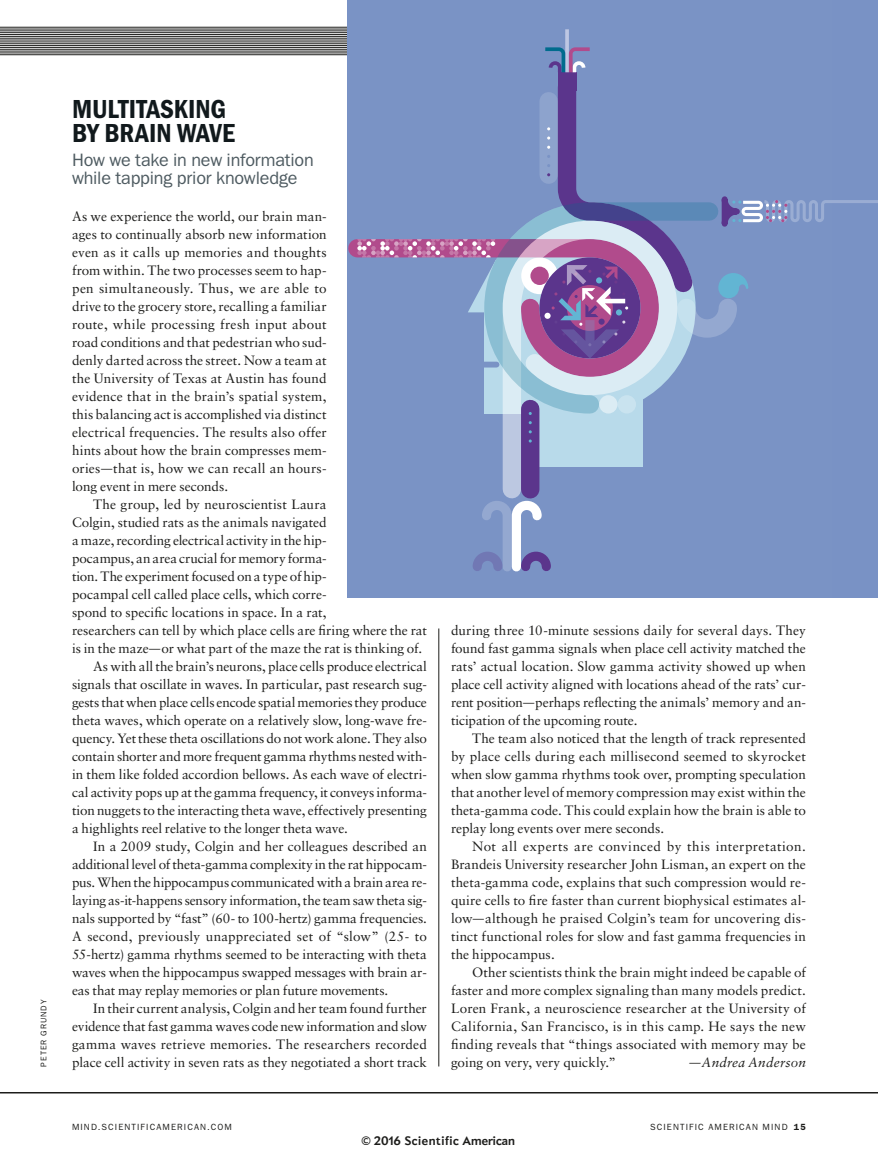
<style>
.page{position:relative;width:878px;height:1161px;background:#fff}
.page>*{position:absolute;margin:0;border:0;box-sizing:border-box;transform-origin:0 0}
.head_fg_demi_18_16{font:27px/24px "ITC Franklin Gothic Std Dm Cd";letter-spacing:-.005em;color:#11191c}
.deck{font:18px/18px "ITC Franklin Gothic Std";letter-spacing:-.01em;color:#4e5b61}
.txt{font:13.5px/18px "Sabon LT Std";color:#1d1d1b;text-align:justify}
.txt-2{font:italic 13.5px "Sabon LT Std";letter-spacing:.02em;color:#1d1d1b}
.t1{font:700 12px "Apres";letter-spacing:.02em;color:#1d1d1b}
.t2{font:9px "ITC Franklin Gothic Std";letter-spacing:.125em;color:#1d1d1b}
.credit{font:8.25px "ITC Franklin Gothic Std";letter-spacing:.115em;color:#1d1d1b}
.s1{font-size:11.25px}
.s2{font-weight:600}
</style>
<div class="page">
<svg style="left:0;top:28px;width:1px;height:25px"></svg>
<hr style="left:0;top:27px;width:878px;height:1px;background:#1d1d1b">
<hr style="left:0;top:34px;width:878px;height:1px;background:#1d1d1b">
<hr style="left:0;top:31px;width:878px;height:1px;background:#1d1d1b">
<hr style="left:0;top:38px;width:878px;height:1px;background:#1d1d1b">
<hr style="left:0;top:29px;width:878px;height:1px;background:#1d1d1b">
<hr style="left:0;top:36px;width:878px;height:1px;background:#1d1d1b">
<hr style="left:0;top:32px;width:878px;height:1px;background:#1d1d1b">
<hr style="left:0;top:40px;width:878px;height:1px;background:#1d1d1b">
<hr style="left:0;top:42px;width:878px;height:1px;background:#1d1d1b">
<hr style="left:0;top:49px;width:878px;height:1px;background:#1d1d1b">
<hr style="left:0;top:45px;width:878px;height:1px;background:#1d1d1b">
<hr style="left:0;top:53px;width:878px;height:1px;background:#1d1d1b">
<hr style="left:0;top:44px;width:878px;height:1px;background:#1d1d1b">
<hr style="left:0;top:51px;width:878px;height:1px;background:#1d1d1b">
<hr style="left:0;top:47px;width:878px;height:1px;background:#1d1d1b">
<hr style="left:0;top:54px;width:878px;height:1px;background:#1d1d1b">
<hr style="left:0;top:1092px;width:878px;height:2px;background:#1d1d1b">
<div style="left:347px;top:0;width:531px;height:598px;background:#7992c5"></div>
<svg style="left:502px;top:414px;width:141px;height:82px"></svg>
<div style="left:539px;top:101px;width:19px;height:74px;background:#8da3cd"></div>
<div style="left:521px;top:409px;width:18px;height:80px;background:#5b358c"></div>
<svg style="left:473px;top:496px;width:78px;height:76px"></svg>
<svg style="left:484px;top:214px;width:199px;height:200px;background:#aeb8d3"></svg>
<svg style="left:357px;top:239px;width:139px;height:73px"></svg>
<hr style="left:565px;top:29px;width:4px;height:43px;background:#bec7e3">
<div style="left:479px;top:362px;width:17px;height:6px;background:#7a93c5"></div>
<svg style="left:541px;top:46px;width:337px;height:312px"></svg>
<div style="left:599px;top:395px;width:18px;height:19px;background:#dbecf4;border-radius:50%"></div>
<div style="left:617px;top:395px;width:19px;height:19px;background:#c9e3ef;border-radius:50%"></div>
<hr style="left:438px;top:628px;width:1px;height:438px;background:#1d1d1b">
<p class="credit" style="left:39px;top:1066px;width:68px;rotate:-90deg">PETER GRU NDY</p>
<p class="head_fg_demi_18_16" style="left:72px;top:97px;width:164px">MULTITASKING<br>BY BRAIN WAVE</p>
<p class="deck" style="left:72px;top:151px;width:243px">How we take in new information while tapping prior knowledge</p>
<p class="txt" style="left:72px;top:207px;width:256px">As we experience the world, our brain man&shy;ages to continually absorb new information even as it calls up memories and thoughts from within. The two processes seem to hap&shy;pen simultaneously. Thus, we are able to drive to the grocery store, recalling a familiar route, while processing fresh input about road conditions and that pedestrian who sud&shy;denly darted across the street. Now a team at the University of Texas at Austin has found evidence that in the brain’s spatial system, this balancing act is accomplished via distinct electrical frequencies. The results also offer hints about how the brain compresses mem&shy;ories<span class="s1">—</span>that is, how we can recall an hours&shy;long event in mere seconds.</p>
<p class="txt" style="left:72px;top:495px;width:356px;text-align:left;text-indent:21px">The group, led by neuroscientist Laura<br>Colgin, studied rats as the animals navigated<br>a maze, recording electrical activity in the hip-<br>pocampus, an area crucial for memory forma-<br>tion. The experiment focused on a type of hip-<br>pocampal cell called place cells, which corre-<br>spond to specific locations in space. In a rat,<br>researchers can tell by which place cells are firing where the rat is in the maze<span class="s1">—</span>or what part of the maze the rat is thinking of.</p>
<p class="txt" style="left:72px;top:657px;width:356px;text-indent:21px">As with all the brain’s neurons, place cells produce electrical signals that oscillate in waves. In particular, past research sug&shy;gests that when place cells encode spatial memories they produce theta waves, which operate on a relatively slow, long-wave fre&shy;quency. Yet these theta oscillations do not work alone. They also contain shorter and more frequent gamma rhythms nested with&shy;in them like folded accordion bellows. As each wave of electri&shy;cal activity pops up at the gamma frequency, it conveys informa&shy;tion nuggets to the interacting theta wave, effectively presenting a highlights reel relative to the longer theta wave.</p>
<p class="txt" style="left:72px;top:837px;width:356px;text-indent:21px">In a 2009 study, Colgin and her colleagues described an additional level of theta-gamma complexity in the rat hippocam&shy;pus. When the hippocampus communicated with a brain area re&shy;laying as-it-happens sensory information, the team saw theta sig&shy;nals supported by “fast” (60- to 100-hertz) gamma frequencies.<br>A second, previously unappreciated set of “slow” (25- to 55-hertz) gamma rhythms seemed to be interacting with theta waves when the hippocampus swapped messages with brain ar&shy;eas that may replay memories or plan future movements.</p>
<p class="txt" style="left:72px;top:999px;width:356px;text-indent:21px">In their current analysis, Colgin and her team found further evidence that fast gamma waves code new information and slow gamma waves retrieve memories. The researchers recorded place cell activity in seven rats as they negotiated a short track</p>
<p class="txt" style="left:451px;top:621px;width:356px">during three 10-minute sessions daily for several days. They found fast gamma signals when place cell activity matched the rats’ actual location. Slow gamma activity showed up when place cell activity aligned with locations ahead of the rats’ cur&shy;rent position<span class="s1">—</span>perhaps reflecting the animals’ memory and an&shy;ticipation of the upcoming route.</p>
<p class="txt" style="left:451px;top:729px;width:356px;text-indent:21px">The team also noticed that the length of track represented by place cells during each millisecond seemed to skyrocket when slow gamma rhythms took over, prompting speculation that another level of memory compression may exist within the theta-gamma code. This could explain how the brain is able to replay long events over mere seconds.</p>
<p class="txt" style="left:451px;top:837px;width:356px;text-indent:21px">Not all experts are convinced by this interpretation.<br>Brandeis University researcher John Lisman, an expert on the theta-gamma code, explains that such compression would re&shy;quire cells to fire faster than current biophysical estimates al&shy;low<span class="s1">—</span>although he praised Colgin’s team for uncovering dis&shy;tinct functional roles for slow and fast gamma frequencies in the hippocampus.</p>
<p class="txt" style="left:451px;top:963px;width:357px;text-indent:21px">Other scientists think the brain might indeed be capable of faster and more complex signaling than many models predict.<br>Loren Frank, a neuroscience researcher at the University of California, San Francisco, is in this camp. He says the new finding reveals that “things associated with memory may be going on very, very quickly.”</p>
<p class="txt-2" style="left:689px;top:1054px;width:118px"><span class="s1">—</span>Andrea Anderson</p>
<p class="t2" style="left:72px;top:1121px;width:161px">MIND.SCIENTIFICAMERICAN.COM</p>
<p class="t2" style="left:650px;top:1121px;width:157px">SCIENTIFIC AMERICAN MIND <span class="s2">15</span></p>
<p class="t1" style="left:361px;top:1133px;width:155px">© 2016 Scientific American</p>
</div>
